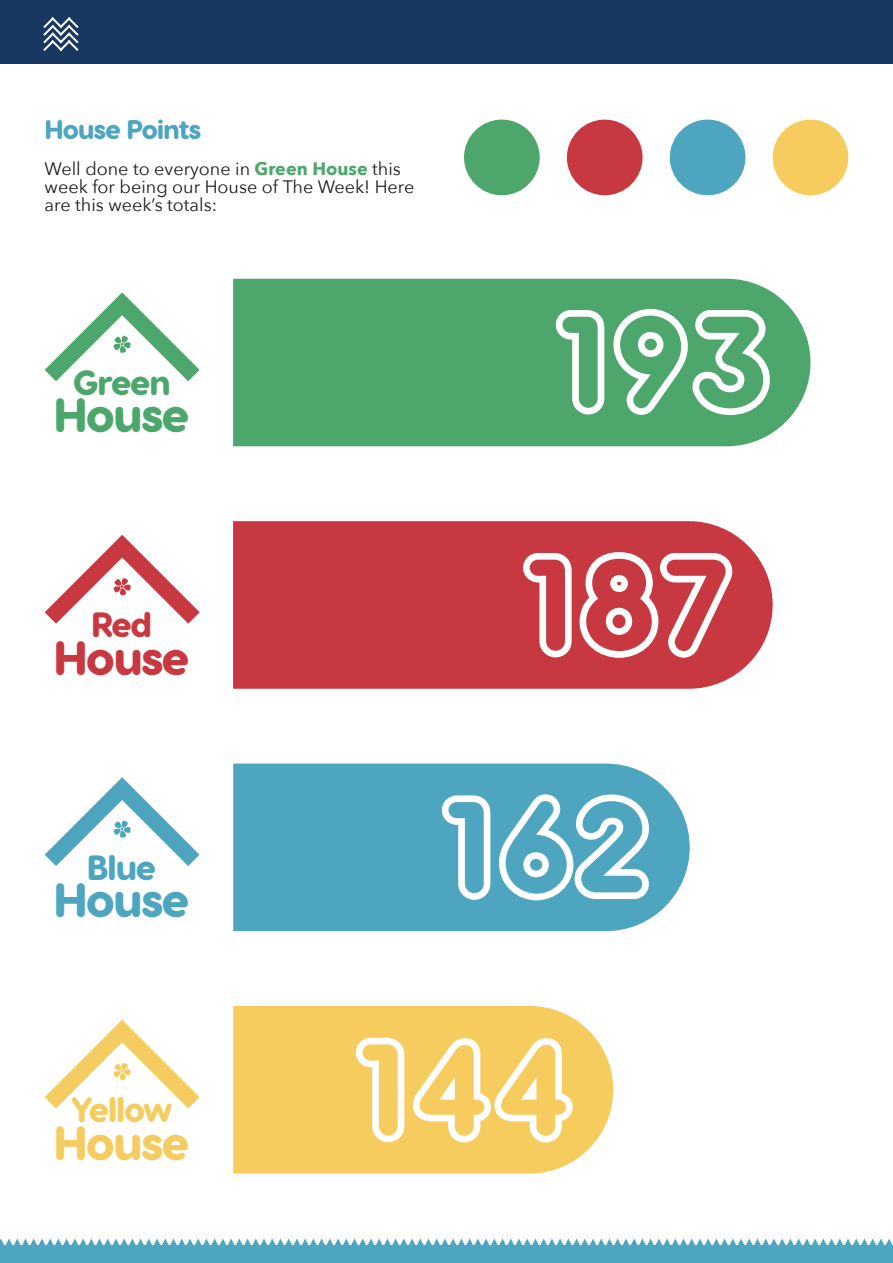
<style>
.page{position:relative;width:893px;height:1263px;background:#fff}
.page>*{position:absolute;margin:0;border:0;box-sizing:border-box;transform-origin:0 0}
.t1{font:800 48.15px "Visby Round CF";letter-spacing:-.05em;color:#c83841}
.t2{font:800 48.15px "Visby Round CF";letter-spacing:-.05em;color:#f4cc5f}
.t3{font:800 48.15px "Visby Round CF";letter-spacing:-.05em;color:#4da76c}
.t4{font:800 48.15px "Visby Round CF";letter-spacing:-.05em;color:#4da5bf}
.t5{font:800 35.1px "Visby Round CF";letter-spacing:-.05em;color:#f4cc5f}
.t6{font:800 35.1px "Visby Round CF";letter-spacing:-.055em;color:#4da76c}
.t7{font:800 35.1px "Visby Round CF";color:#4da5bf}
.t8{font:800 35.1px "Visby Round CF";color:#c83841}
.t9{font:800 27px "Visby Round CF";letter-spacing:-.05em;color:#4da5bf}
.t10{font:18px/18px "Avenir Next";color:#1d1d1b}
.s1{font-weight:700;color:#4da76c}
</style>
<div class="page">
<div style="left:0;top:0;width:893px;height:64px;background:#183761"></div>
<svg style="left:43px;top:17px;width:36px;height:34px"></svg>
<div style="left:233px;top:521px;width:540px;height:168px;background:#c83841"></div>
<svg style="left:45px;top:535px;width:155px;height:89px"></svg>
<svg style="left:523px;top:552px;width:210px;height:106px"></svg>
<svg style="left:233px;top:1006px;width:380px;height:167px;background:#f5cf68"></svg>
<svg style="left:45px;top:1020px;width:155px;height:88px"></svg>
<svg style="left:356px;top:1037px;width:217px;height:105px"></svg>
<div style="left:233px;top:279px;width:577px;height:167px;background:#4da76c"></div>
<svg style="left:45px;top:292px;width:155px;height:89px"></svg>
<svg style="left:556px;top:309px;width:214px;height:106px"></svg>
<div style="left:233px;top:763px;width:457px;height:168px;background:#4da5bf"></div>
<svg style="left:45px;top:777px;width:155px;height:89px"></svg>
<svg style="left:442px;top:794px;width:207px;height:106px"></svg>
<div style="left:0;top:1245px;width:893px;height:18px;background:#4da5bf"></div>
<svg style="left:0;top:1238px;width:893px;height:7px"></svg>
<div style="left:567px;top:120px;width:76px;height:75px;background:#c83841;border-radius:50%"></div>
<div style="left:670px;top:120px;width:75px;height:75px;background:#4da5bf;border-radius:50%"></div>
<div style="left:773px;top:120px;width:75px;height:75px;background:#f5cc5d;border-radius:50%"></div>
<div style="left:464px;top:120px;width:76px;height:75px;background:#4da76c;border-radius:50%"></div>
<h3 class="t9" style="left:45px;top:117px;width:158px">House Points</h3>
<p class="t10" style="left:45px;top:160px;width:371px">Well done to everyone in <span class="s1">Green House</span> this week for being our House of The Week! Here are this week’s totals:</p>
<h2 class="t6" style="left:72px;top:367px;width:100px">Green</h2>
<h1 class="t3" style="left:54px;top:394px;width:138px">House</h1>
<h2 class="t8" style="left:91px;top:609px;width:63px">Red</h2>
<h1 class="t1" style="left:54px;top:636px;width:138px">House</h1>
<h2 class="t7" style="left:87px;top:851px;width:71px">Blue</h2>
<h1 class="t4" style="left:54px;top:879px;width:138px">House</h1>
<h2 class="t5" style="left:71px;top:1094px;width:104px">Yellow</h2>
<h1 class="t2" style="left:54px;top:1121px;width:138px">House</h1>
</div>
